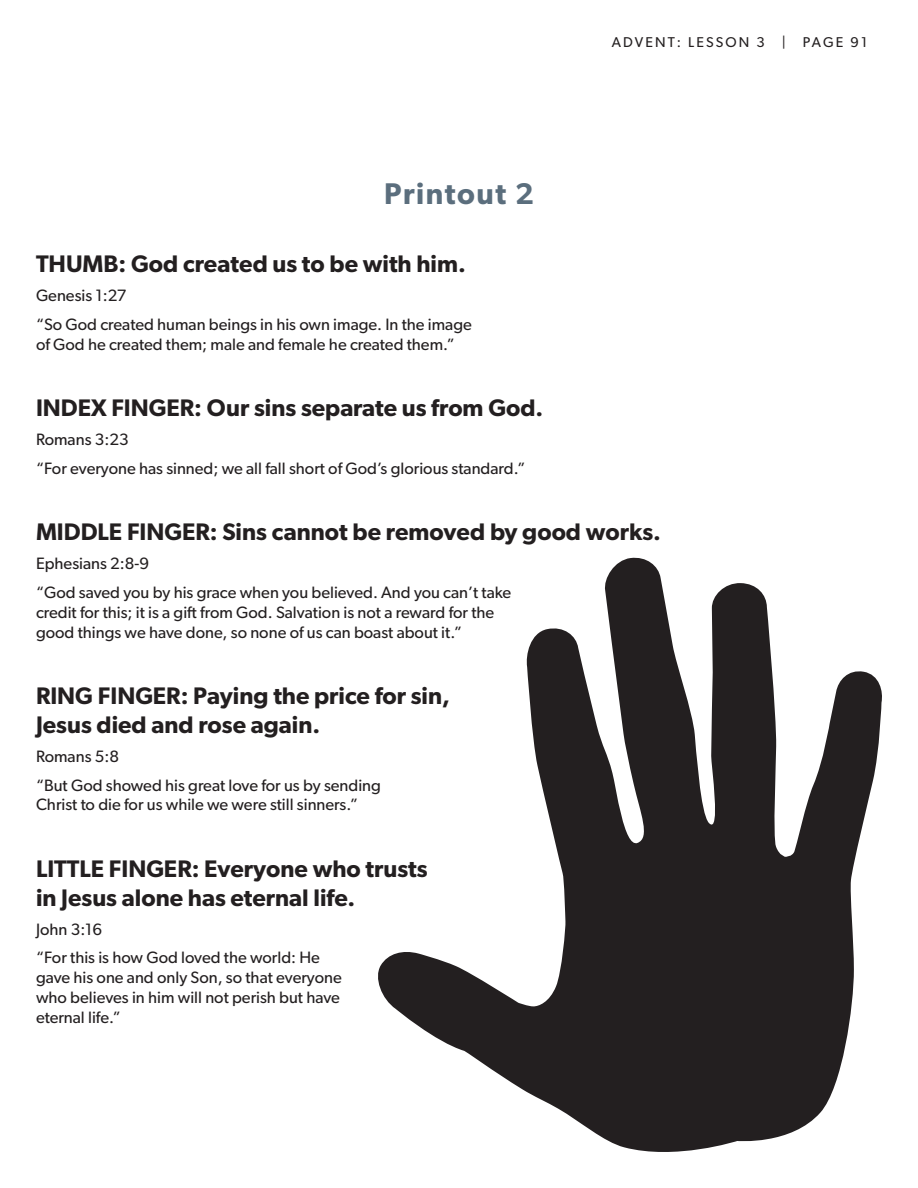
<style>
.page{position:relative;width:918px;height:1188px;background:#fff}
.page>*{position:absolute;margin:0;border:0;box-sizing:border-box;transform-origin:0 0}
.lesson_title__questi{font:600 30px "Gibson";letter-spacing:.05em;color:#5b6e7d}
.t1{font:600 24px/28.8px "Gibson";color:#231f20}
.t2{font:16.5px/19.8px "Gibson";color:#231f20}
.t3{font:14.25px "Gibson";letter-spacing:.15em;color:#231f20}
</style>
<div class="page">
<svg style="left:378px;top:557px;width:504px;height:595px;fill:#231f20"></svg>
<p class="lesson_title__questi" style="left:384px;top:176px;width:151px">Printout 2</p>
<p class="t1" style="left:36px;top:249px;width:431px">THUMB: God created us to be with him.</p>
<p class="t2" style="left:36px;top:285px;width:92px">Genesis 1:27</p>
<p class="t2" style="left:36px;top:314px;width:437px">“So God created human beings in his own image. In the image of God he created them; male and female he created them.”</p>
<p class="t1" style="left:36px;top:393px;width:509px">INDEX FINGER: Our sins separate us from God.</p>
<p class="t2" style="left:36px;top:429px;width:94px">Romans 3:23</p>
<p class="t2" style="left:36px;top:458px;width:491px">“For everyone has sinned; we all fall short of God’s glorious standard.”</p>
<p class="t3" style="left:612px;top:34px;width:257px">ADVENT: LESSON 3 | PAGE 91</p>
<p class="t1" style="left:36px;top:517px;width:627px">MIDDLE FINGER: Sins cannot be removed by good works.</p>
<p class="t2" style="left:36px;top:553px;width:115px">Ephesians 2:8-9</p>
<p class="t2" style="left:36px;top:582px;width:477px">“God saved you by his grace when you believed. And you can’t take credit for this; it is a gift from God. Salvation is not a reward for the good things we have done, so none of us can boast about it.”</p>
<p class="t1" style="left:36px;top:681px;width:415px">RING FINGER: Paying the price for sin,<br>Jesus died and rose again.</p>
<p class="t2" style="left:36px;top:746px;width:85px">Romans 5:8</p>
<p class="t2" style="left:36px;top:775px;width:347px">“But God showed his great love for us by sending<br>Christ to die for us while we were still sinners.”</p>
<p class="t1" style="left:36px;top:854px;width:393px">LITTLE FINGER: Everyone who trusts in Jesus alone has eternal life.</p>
<p class="t2" style="left:36px;top:919px;width:68px">John 3:16</p>
<p class="t2" style="left:36px;top:948px;width:307px">“For this is how God loved the world: He gave his one and only Son, so that everyone who believes in him will not perish but have eternal life.”</p>
</div>
